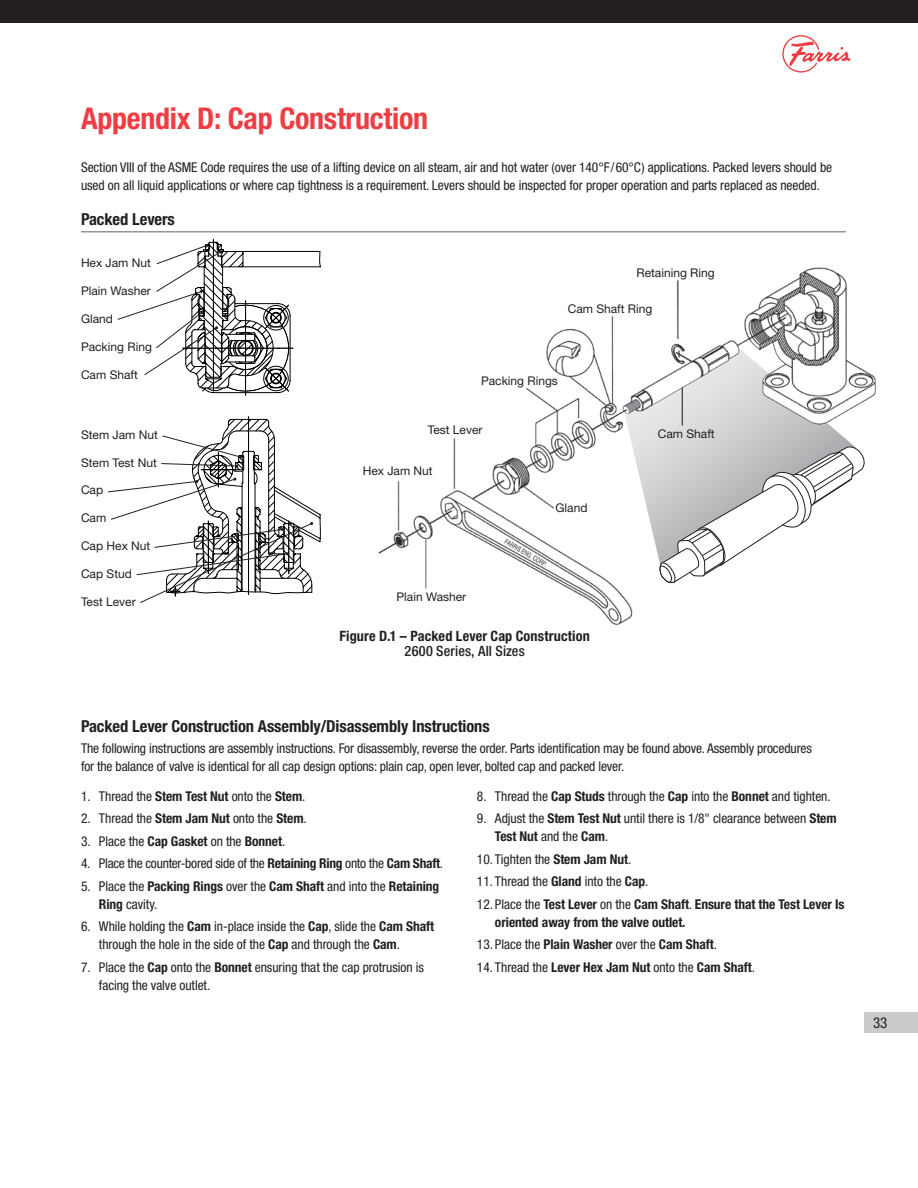
<style>
.page{position:relative;width:918px;height:1188px;background:#fff}
.page>*{position:absolute;margin:0;border:0;box-sizing:border-box;transform-origin:0 0}
.t1{font:700 condensed 30px "Helvetica Neue LT Std";letter-spacing:-.01em;color:#ef3e43}
.t2{font:700 condensed 16.5px "Helvetica Neue LT Std";letter-spacing:-.005em;color:#231f20}
.t3{font:condensed 15px "Helvetica Neue LT Std";color:#231f20}
.t4{font:700 condensed 14.25px "Helvetica Neue LT Std";letter-spacing:.01em;color:#231f20}
.t5{font:500 condensed 14.25px "Helvetica Neue LT Std";letter-spacing:.005em;color:#231f20}
.t6{font:condensed 13.5px/18px "Helvetica Neue LT Std";letter-spacing:-.005em;color:#231f20}
.t7{font:700 condensed 13.5px/18px "Helvetica Neue LT Std";letter-spacing:-.005em;color:#231f20}
.t8{font:12px "Helvetica Neue LT Std";color:#231f20}
.s1{font-weight:700}
.s2{font-weight:400}
</style>
<div class="page">
<div style="left:0;top:0;width:918px;height:22px;background:#231f20"></div>
<div style="left:864px;top:1012px;width:54px;height:22px;background:#c9cbcc"></div>
<svg style="left:782px;top:35px;width:68px;height:38px"></svg>
<img style="left:378px;top:267px;width:498px;height:358px">
<svg style="left:660px;top:447px;width:204px;height:136px"></svg>
<hr style="left:682px;top:387px;width:1px;height:39px;background:#231f20">
<svg style="left:108px;top:416px;width:213px;height:187px"></svg>
<svg style="left:117px;top:239px;width:204px;height:157px"></svg>
<hr style="left:81px;top:231px;width:765px;height:1px;background:#949698">
<h1 class="t1" style="left:81px;top:101px;width:349px">Appendix D: Cap Construction</h1>
<p class="t6" style="left:81px;top:158px;width:753px">Section VIII of the ASME Code requires the use of a lifting device on all steam, air and hot water (over 140°F/60°C) applications. Packed levers should be used on all liquid applications or where cap tightness is a requirement. Levers should be inspected for proper operation and parts replaced as needed.</p>
<p class="t2" style="left:81px;top:209px;width:95px">Packed Levers</p>
<p class="t8" style="left:81px;top:256px;width:72px">Hex Jam Nut</p>
<p class="t8" style="left:81px;top:283px;width:71px">Plain Washer</p>
<p class="t8" style="left:81px;top:311px;width:34px">Gland</p>
<p class="t8" style="left:81px;top:339px;width:72px">Packing Ring</p>
<p class="t8" style="left:81px;top:367px;width:58px">Cam Shaft</p>
<p class="t8" style="left:81px;top:427px;width:78px">Stem Jam Nut</p>
<p class="t8" style="left:81px;top:455px;width:77px">Stem Test Nut</p>
<p class="t8" style="left:81px;top:483px;width:24px">Cap</p>
<p class="t8" style="left:81px;top:511px;width:27px">Cam</p>
<p class="t8" style="left:81px;top:539px;width:71px">Cap Hex Nut</p>
<p class="t8" style="left:81px;top:567px;width:52px">Cap Stud</p>
<p class="t8" style="left:81px;top:595px;width:56px">Test Lever</p>
<p class="t8" style="left:637px;top:265px;width:80px">Retaining Ring</p>
<p class="t8" style="left:568px;top:301px;width:86px">Cam Shaft Ring</p>
<p class="t8" style="left:481px;top:373px;width:78px">Packing Rings</p>
<p class="t8" style="left:428px;top:423px;width:56px">Test Lever</p>
<p class="t8" style="left:363px;top:463px;width:72px">Hex Jam Nut</p>
<p class="t8" style="left:658px;top:426px;width:58px">Cam Shaft</p>
<p class="t8" style="left:397px;top:590px;width:71px">Plain Washer</p>
<p class="t8" style="left:556px;top:501px;width:34px">Gland</p>
<p class="t4" style="left:339px;top:627px;width:252px">Figure D.1 – Packed Lever Cap Construction</p>
<p class="t5" style="left:405px;top:642px;width:122px">2600 Series, All Sizes</p>
<p class="t2" style="left:81px;top:716px;width:410px">Packed Lever Construction Assembly/Disassembly Instructions</p>
<p class="t6" style="left:81px;top:739px;width:732px">The following instructions are assembly instructions. For disassembly, reverse the order. Parts identification may be found above. Assembly procedures for the balance of valve is identical for all cap design options: plain cap, open lever, bolted cap and packed lever.</p>
<p class="t6" style="left:477px;top:787px;width:355px">8. Thread the <span class="s1">Cap Studs</span> through the <span class="s1">Cap</span> into the <span class="s1">Bonnet</span> and tighten.</p>
<p class="t6" style="left:495px;top:809px;width:343px;text-indent:-18px">9. Adjust the <span class="s1">Stem Test Nut</span> until there is 1/8" clearance between <span class="s1">Stem<br>Test Nut</span> and the <span class="s1">Cam</span>.</p>
<p class="t6" style="left:477px;top:850px;width:156px">10. Tighten the <span class="s1">Stem Jam Nut</span>.</p>
<p class="t6" style="left:477px;top:872px;width:173px">11. Thread the <span class="s1">Gland</span> into the <span class="s1">Cap</span>.</p>
<p class="t7" style="left:495px;top:895px;width:351px;text-indent:-18px"><span class="s2">12. Place the</span> Test Lever <span class="s2">on the</span> Cam Shaft<span class="s2">.</span> Ensure that the Test Lever Is oriented away from the valve outlet.</p>
<p class="t6" style="left:477px;top:935px;width:242px">13. Place the <span class="s1">Plain Washer</span> over the <span class="s1">Cam Shaft</span>.</p>
<p class="t7" style="left:477px;top:958px;width:279px"><span class="s2">14. Thread the</span> Lever Hex Jam Nut <span class="s2">onto the</span> Cam Shaft<span class="s2">.</span></p>
<p class="t6" style="left:81px;top:787px;width:226px">1. Thread the <span class="s1">Stem Test Nut</span> onto the <span class="s1">Stem</span>.</p>
<p class="t6" style="left:81px;top:809px;width:227px">2. Thread the <span class="s1">Stem Jam Nut</span> onto the <span class="s1">Stem</span>.</p>
<p class="t6" style="left:81px;top:832px;width:206px">3. Place the <span class="s1">Cap Gasket</span> on the <span class="s1">Bonnet</span>.</p>
<p class="t6" style="left:81px;top:854px;width:364px">4. Place the counter-bored side of the <span class="s1">Retaining Ring</span> onto the <span class="s1">Cam Shaft</span>.</p>
<p class="t6" style="left:99px;top:877px;width:342px;text-indent:-18px">5. Place the <span class="s1">Packing Rings</span> over the <span class="s1">Cam Shaft</span> and into the <span class="s1">Retaining<br>Ring</span> cavity.</p>
<p class="t6" style="left:99px;top:917px;width:337px;text-indent:-18px">6. While holding the <span class="s1">Cam</span> in-place inside the <span class="s1">Cap</span>, slide the <span class="s1">Cam Shaft </span>through the hole in the side of the <span class="s1">Cap</span> and through the <span class="s1">Cam</span>.</p>
<p class="t6" style="left:99px;top:958px;width:326px;text-indent:-18px">7. Place the <span class="s1">Cap</span> onto the <span class="s1">Bonnet</span> ensuring that the cap protrusion is facing the valve outlet.</p>
<p class="t3" style="left:873px;top:1014px;width:16px">33</p>
</div>
